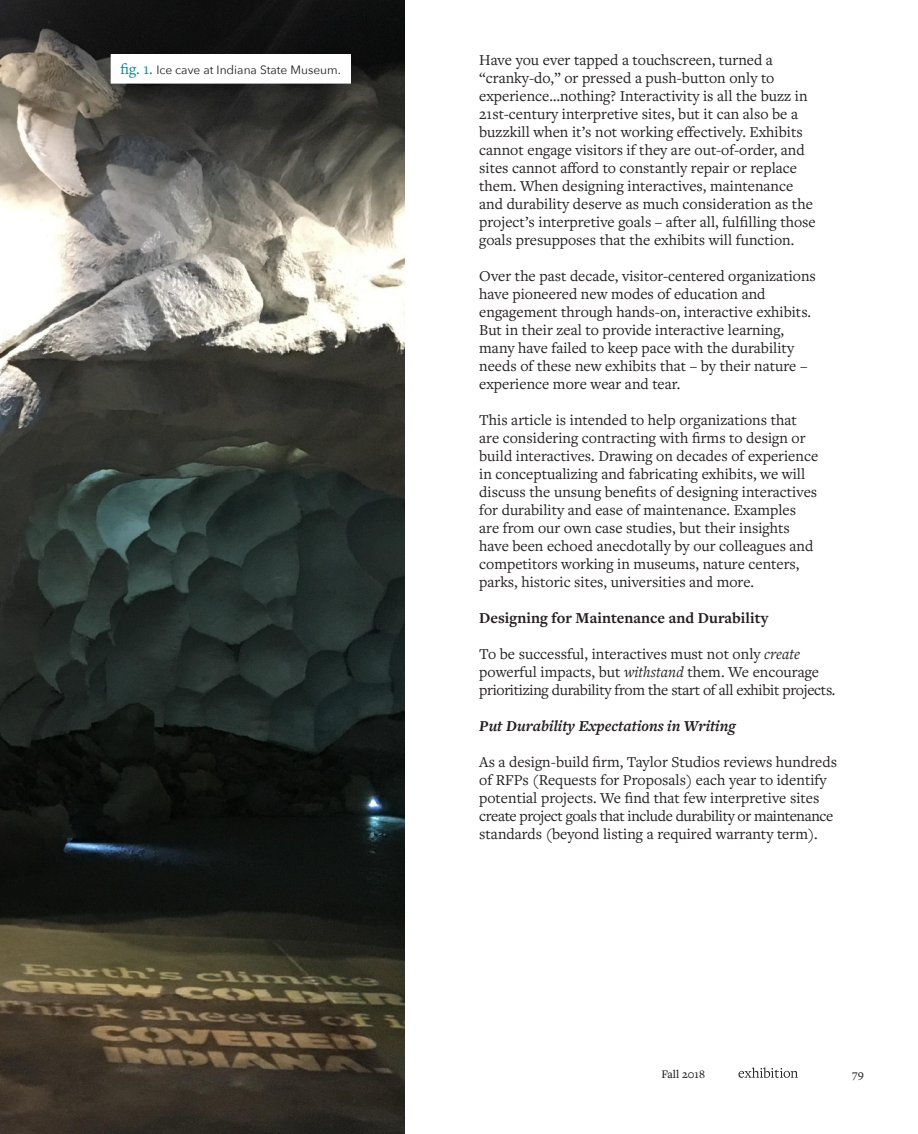
<style>
.page{position:relative;width:918px;height:1134px;background:#fff}
.page>*{position:absolute;margin:0;border:0;box-sizing:border-box;transform-origin:0 0}
.t1{font:15.75px/18px "Freight Text Pro";color:#231f20}
.t2{font:700 15.75px "Freight Text Pro";color:#231f20}
.t3{font:italic 700 15.75px "Freight Text Pro";color:#231f20}
.t4{font:12px "Avenir Next";color:#231f20}
.t5{font:500 12px "Freight Text Pro";color:#231f20}
.s1{font-family:"Freight Text Pro";font-size:15.75px;color:#008599}
.s2{font-style:italic}
</style>
<div class="page">
<svg style="left:738px;top:1067px;width:60px;height:11px"></svg>
<img style="left:2px;top:2px;width:403px;height:1130px">
<div style="left:112px;top:56px;width:238px;height:26px;background:#fff"></div>
<div style="left:111px;top:54px;width:240px;height:30px;border:3px solid #fff"></div>
<p class="t4" style="left:120px;top:60px;width:222px"><span class="s1">fig. 1.</span> Ice cave at Indiana State Museum.</p>
<p class="t1" style="left:479px;top:50px;width:338px">Have you ever tapped a touchscreen, turned a “cranky-do,” or pressed a push-button only to experience…nothing? Interactivity is all the buzz in 21st-century interpretive sites, but it can also be a buzzkill when it’s not working effectively. Exhibits cannot engage visitors if they are out-of-order, and sites cannot afford to constantly repair or replace them. When designing interactives, maintenance and durability deserve as much consideration as the project’s interpretive goals – after all, fulfilling those goals presupposes that the exhibits will function.</p>
<p class="t1" style="left:479px;top:266px;width:338px">Over the past decade, visitor-centered organizations have pioneered new modes of education and engagement through hands-on, interactive exhibits.<br>But in their zeal to provide interactive learning, many have failed to keep pace with the durability needs of these new exhibits that – by their nature – experience more wear and tear.</p>
<p class="t1" style="left:479px;top:410px;width:340px">This article is intended to help organizations that are considering contracting with firms to design or build interactives. Drawing on decades of experience in conceptualizing and fabricating exhibits, we will discuss the unsung benefits of designing interactives for durability and ease of maintenance. Examples are from our own case studies, but their insights have been echoed anecdotally by our colleagues and competitors working in museums, nature centers, parks, historic sites, universities and more.</p>
<p class="t2" style="left:479px;top:607px;width:291px">Designing for Maintenance and Durability</p>
<p class="t1" style="left:479px;top:644px;width:358px">To be successful, interactives must not only <span class="s2">create </span>powerful impacts, but <span class="s2">withstand</span> them. We encourage prioritizing durability from the start of all exhibit projects.</p>
<p class="t3" style="left:479px;top:715px;width:258px">Put Durability Expectations in Writing</p>
<p class="t1" style="left:479px;top:752px;width:359px">As a design-build firm, Taylor Studios reviews hundreds of RFPs (Requests for Proposals) each year to identify potential projects. We find that few interpretive sites create project goals that include durability or maintenance standards (beyond listing a required warranty term).</p>
<p class="t5" style="left:661px;top:1066px;width:45px">Fall 2018</p>
<p class="t5" style="left:852px;top:1066px;width:13px">79</p>
</div>
